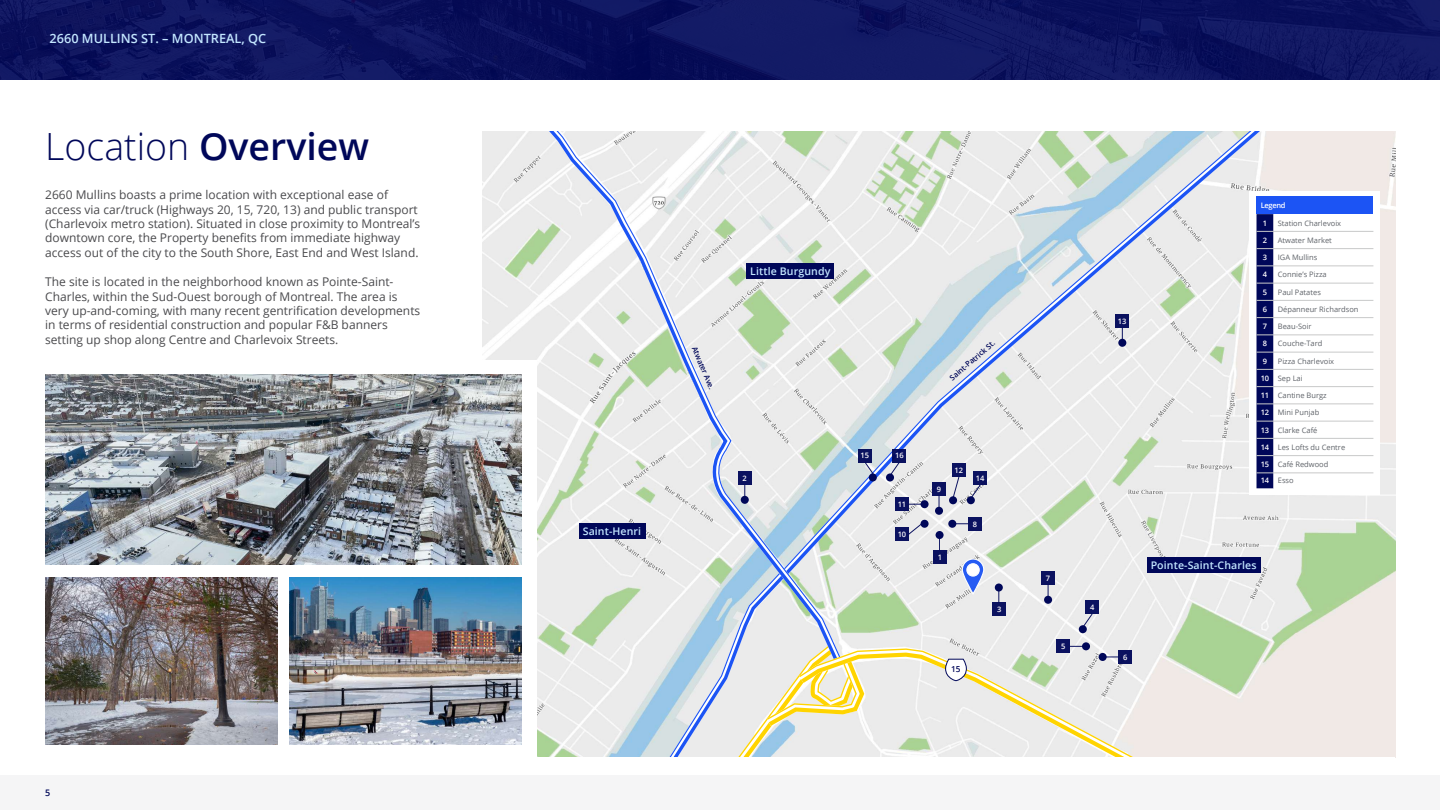
<style>
.page{position:relative;width:1440px;height:810px;background:#fff}
.page>*{position:absolute;margin:0;border:0;box-sizing:border-box;transform-origin:0 0}
.t1{font:300 37.5px "Open Sans";color:#000759}
.t2{font:600 12.75px "Open Sans";color:#c3e6ff}
.t3{font:12px/14.4px "Open Sans";color:#4a4a4d}
.t4{font:600 10.5px "Open Sans";letter-spacing:.01em;color:#c3e6ff}
.t5{font:600 9px "Open Sans";color:#000759}
.t6{font:600 8.25px "Open Sans";color:#000759}
.t7{font:7.5px/16.4px "Open Sans";color:#5f6369}
.t8{font:600 7.5px "Open Sans";color:#fff}
.t9{font:600 7.5px "Open Sans";color:#000759}
.s1{font-weight:600}
.s2{font-weight:600;color:#fff}
</style>
<div class="page">
<div style="left:0;top:776px;width:1440px;height:34px;background:#f5f5f6"></div>
<div style="left:0;top:0;width:1440px;height:80px;background:#0f155f"></div>
<img style="left:482px;top:131px;width:913px;height:626px">
<svg style="left:846px;top:131px;width:418px;height:448px;background:#dce2e4"></svg>
<svg style="left:539px;top:131px;width:307px;height:537px;background:#e2e7e5"></svg>
<svg style="left:543px;top:131px;width:297px;height:533px;background:#e0e5e5"></svg>
<svg style="left:890px;top:462px;width:10px;height:14px"></svg>
<svg style="left:864px;top:462px;width:11px;height:14px"></svg>
<div style="left:869px;top:473px;width:8px;height:9px;background:#000759;border-radius:50%"></div>
<div style="left:886px;top:473px;width:8px;height:9px;background:#000759;border-radius:50%"></div>
<div style="left:858px;top:449px;width:13px;height:13px;background:#0a125f"></div>
<div style="left:893px;top:449px;width:13px;height:13px;background:#0b1260"></div>
<div style="left:1147px;top:557px;width:113px;height:15px;background:#000759"></div>
<div style="left:747px;top:263px;width:87px;height:16px;background:#000759"></div>
<div style="left:579px;top:524px;width:66px;height:15px;background:#000759"></div>
<div style="left:1249px;top:191px;width:131px;height:304px;background:#fff"></div>
<div style="left:1257px;top:197px;width:116px;height:17px;background:#1c54f4"></div>
<svg style="left:1257px;top:214px;width:116px;height:274px"></svg>
<hr style="left:1274px;top:231px;width:99px;height:1px;background:#c8c9c9">
<hr style="left:1274px;top:248px;width:99px;height:1px;background:#c8c9c9">
<hr style="left:1274px;top:266px;width:99px;height:1px;background:#c8c9c9">
<hr style="left:1274px;top:283px;width:99px;height:1px;background:#c8c9c9">
<hr style="left:1274px;top:300px;width:99px;height:1px;background:#c8c9c9">
<hr style="left:1274px;top:317px;width:99px;height:1px;background:#c8c9c9">
<hr style="left:1274px;top:335px;width:99px;height:1px;background:#c8c9c9">
<hr style="left:1274px;top:352px;width:99px;height:1px;background:#c8c9c9">
<hr style="left:1274px;top:369px;width:99px;height:1px;background:#c8c9c9">
<hr style="left:1274px;top:386px;width:99px;height:1px;background:#c8c9c9">
<hr style="left:1274px;top:404px;width:99px;height:1px;background:#c8c9c9">
<hr style="left:1274px;top:421px;width:99px;height:1px;background:#c8c9c9">
<hr style="left:1274px;top:438px;width:99px;height:1px;background:#c8c9c9">
<hr style="left:1274px;top:455px;width:99px;height:1px;background:#c8c9c9">
<hr style="left:1274px;top:473px;width:99px;height:1px;background:#c8c9c9">
<svg style="left:1142px;top:644px;width:7px;height:113px"></svg>
<svg style="left:661px;top:558px;width:481px;height:199px;background:#dde1db"></svg>
<div style="left:461px;top:360px;width:76px;height:404px;background:#fff"></div>
<img style="left:45px;top:577px;width:232px;height:168px">
<img style="left:290px;top:577px;width:232px;height:168px">
<img style="left:45px;top:374px;width:477px;height:191px">
<p class="t2" style="left:50px;top:30px;width:218px">2660 MULLINS ST. – MONTREAL, QC</p>
<h1 class="t1" style="left:45px;top:121px;width:325px">Location <span class="s1">Overview</span></h1>
<p class="t3" style="left:45px;top:187px;width:377px">2660 Mullins boasts a prime location with exceptional ease of access via car/truck (Highways 20, 15, 720, 13) and public transport (Charlevoix metro station). Situated in close proximity to Montreal’s downtown core, the Property benefits from immediate highway access out of the city to the South Shore, East End and West Island.</p>
<p class="t3" style="left:45px;top:274px;width:377px">The site is located in the neighborhood known as Pointe-Saint-Charles, within the Sud-Ouest borough of Montreal. The area is very up-and-coming, with many recent gentrification developments in terms of residential construction and popular F&amp;B banners setting up shop along Centre and Charlevoix Streets.</p>
<p class="t5" style="left:45px;top:787px;width:7px">5</p>
<p class="t4" style="left:583px;top:524px;width:60px">Saint-Henri</p>
<p class="t4" style="left:750px;top:264px;width:82px">Little Burgundy</p>
<p class="t9" style="left:699px;top:345px;width:48px;rotate:67deg">Atwater Ave.</p>
<p class="t9" style="left:947px;top:375px;width:59px;rotate:-41deg">Saint-Patrick St.</p>
<p class="t8" style="left:742px;top:473px;width:6px">2</p>
<p class="t8" style="left:861px;top:451px;width:10px">15</p>
<p class="t8" style="left:895px;top:451px;width:10px">16</p>
<p class="t8" style="left:898px;top:499px;width:10px">11</p>
<p class="t8" style="left:898px;top:529px;width:10px">10</p>
<p class="t8" style="left:937px;top:484px;width:6px">9</p>
<p class="t8" style="left:938px;top:552px;width:6px">1</p>
<p class="t8" style="left:955px;top:465px;width:10px">12</p>
<p class="t8" style="left:976px;top:473px;width:10px">14</p>
<p class="t8" style="left:973px;top:519px;width:6px">8</p>
<p class="t8" style="left:997px;top:604px;width:6px">3</p>
<p class="t6" style="left:951px;top:663px;width:11px">15</p>
<p class="t8" style="left:1118px;top:316px;width:10px">13</p>
<p class="t8" style="left:1261px;top:201px;width:26px">Legend</p>
<p class="t8" style="left:1263px;top:218px;width:6px">1</p>
<p class="t7" style="left:1278px;top:215px;width:65px">Station Charlevoix</p>
<p class="t8" style="left:1263px;top:235px;width:6px">2</p>
<p class="t7" style="left:1278px;top:232px;width:56px">Atwater Market</p>
<p class="t8" style="left:1263px;top:252px;width:6px">3</p>
<p class="t7" style="left:1278px;top:249px;width:41px">IGA Mullins</p>
<p class="t8" style="left:1263px;top:270px;width:6px">4</p>
<p class="t7" style="left:1278px;top:266px;width:50px">Connie’s Pizza</p>
<p class="t8" style="left:1263px;top:287px;width:6px">5</p>
<p class="t7" style="left:1278px;top:284px;width:45px">Paul Patates</p>
<p class="t8" style="left:1263px;top:304px;width:6px">6</p>
<p class="t7" style="left:1278px;top:301px;width:82px">Dépanneur Richardson</p>
<p class="t8" style="left:1263px;top:321px;width:6px">7</p>
<p class="t7" style="left:1278px;top:318px;width:35px">Beau-Soir</p>
<p class="t8" style="left:1263px;top:339px;width:6px">8</p>
<p class="t7" style="left:1278px;top:335px;width:46px">Couche-Tard</p>
<p class="t8" style="left:1263px;top:356px;width:6px">9</p>
<p class="t7" style="left:1278px;top:353px;width:58px">Pizza Charlevoix</p>
<p class="t7" style="left:1261px;top:370px;width:43px"><span class="s2">10</span> Sep Lai</p>
<p class="t7" style="left:1261px;top:387px;width:67px"><span class="s2">11</span> Cantine Burgz</p>
<p class="t7" style="left:1261px;top:404px;width:60px"><span class="s2">12</span> Mini Punjab</p>
<p class="t7" style="left:1261px;top:422px;width:58px"><span class="s2">13</span> Clarke Café</p>
<p class="t7" style="left:1261px;top:439px;width:86px"><span class="s2">14</span> Les Lofts du Centre</p>
<p class="t7" style="left:1261px;top:456px;width:69px"><span class="s2">15</span> Café Redwood<br><span class="s2">14</span> Esso</p>
<p class="t8" style="left:1046px;top:573px;width:6px">7</p>
<p class="t8" style="left:1061px;top:641px;width:6px">5</p>
<p class="t8" style="left:1090px;top:602px;width:6px">4</p>
<p class="t4" style="left:1151px;top:558px;width:107px">Pointe-Saint-Charles</p>
<p class="t8" style="left:1123px;top:652px;width:6px">6</p>
</div>
